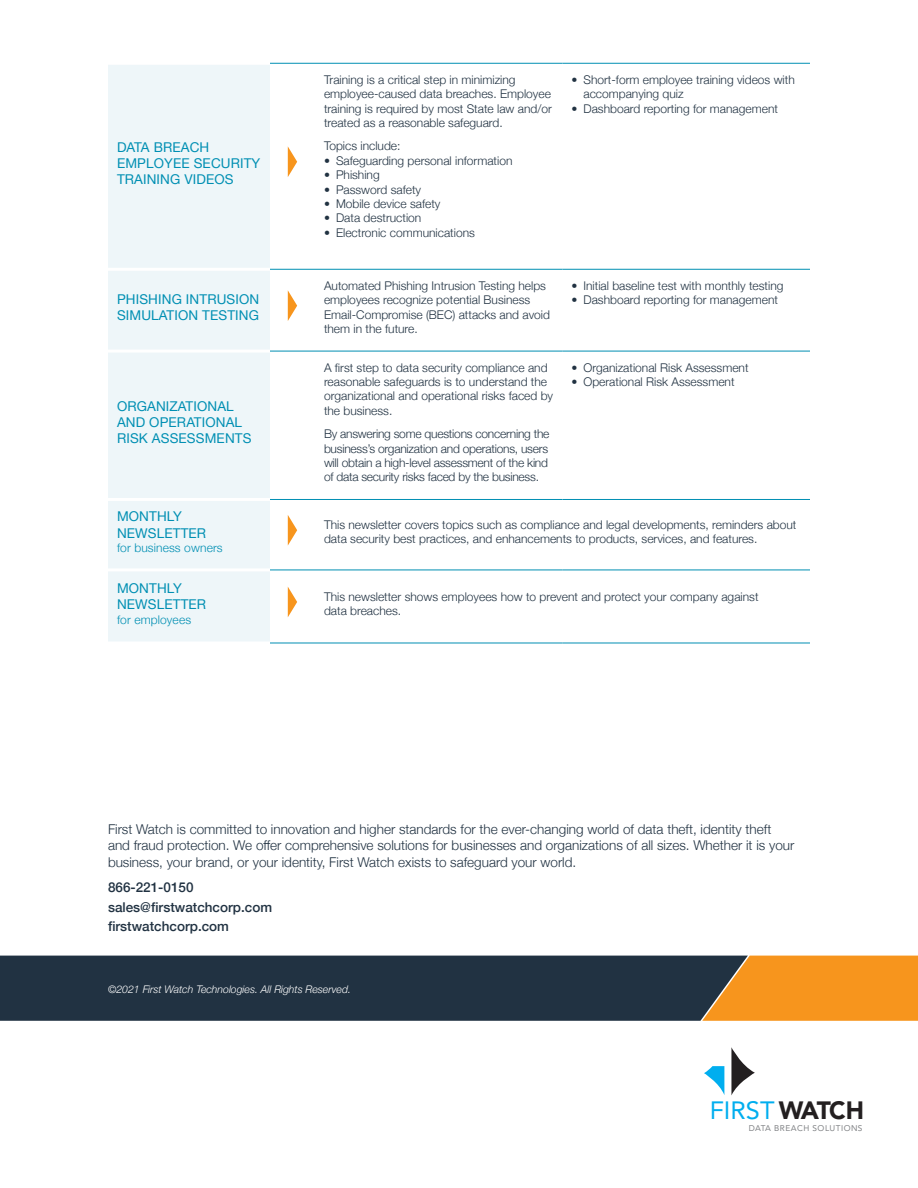
<style>
.page{position:relative;width:918px;height:1188px;background:#fff}
.page>*{position:absolute;margin:0;border:0;box-sizing:border-box;transform-origin:0 0}
.t1{font:24.9px "Avenir";color:#00aeef}
.Chart_P1{font:300 13.5px/16.5px "Helvetica Neue";color:#213242}
.Chart_H1{font:13.5px/16.2px "Helvetica Neue";letter-spacing:.01em;color:#008fb3}
.Chart_P1-2{font:500 13.5px "Helvetica Neue";color:#213242}
.Chart_P1-3{font:300 12px/14.4px "Helvetica Neue";color:#213242}
.Chart_P1-4{font:300 12px/14.4px "Helvetica Neue";letter-spacing:-.02em;color:#213242}
.Chart_H1-2{font:300 12px "Helvetica Neue";letter-spacing:.01em;color:#008fb3}
.t2{font:italic 300 10.5px "Helvetica Neue";color:#fff}
.t3{font:8.25px "Avenir";letter-spacing:.055em;color:#808285}
.s1{font-weight:900;color:#231f20}
</style>
<div class="page">
<div style="left:0;top:956px;width:702px;height:65px;background:#213242"></div>
<svg style="left:702px;top:956px;width:216px;height:65px;background:#e08b23"></svg>
<svg style="left:731px;top:1047px;width:24px;height:48px"></svg>
<svg style="left:704px;top:1066px;width:20px;height:28px"></svg>
<div style="left:108px;top:65px;width:162px;height:576px;background:#eef6f9"></div>
<hr style="left:108px;top:268px;width:162px;height:3px;background:#fff">
<hr style="left:108px;top:350px;width:162px;height:3px;background:#fff">
<hr style="left:108px;top:498px;width:162px;height:3px;background:#fff">
<hr style="left:108px;top:568px;width:162px;height:3px;background:#fff">
<hr style="left:270px;top:63px;width:45px;height:1px;background:#008fb3">
<hr style="left:315px;top:63px;width:247px;height:1px;background:#008fb3">
<hr style="left:562px;top:63px;width:248px;height:1px;background:#008fb3">
<hr style="left:270px;top:269px;width:45px;height:1px;background:#008fb3">
<hr style="left:315px;top:269px;width:247px;height:1px;background:#008fb3">
<hr style="left:562px;top:269px;width:248px;height:1px;background:#008fb3">
<hr style="left:270px;top:351px;width:45px;height:1px;background:#008fb3">
<hr style="left:315px;top:351px;width:247px;height:1px;background:#008fb3">
<hr style="left:562px;top:351px;width:248px;height:1px;background:#008fb3">
<hr style="left:270px;top:499px;width:45px;height:1px;background:#008fb3">
<hr style="left:315px;top:499px;width:247px;height:1px;background:#008fb3">
<hr style="left:562px;top:499px;width:248px;height:1px;background:#008fb3">
<hr style="left:270px;top:570px;width:45px;height:1px;background:#008fb3">
<hr style="left:315px;top:570px;width:247px;height:1px;background:#008fb3">
<hr style="left:562px;top:570px;width:248px;height:1px;background:#008fb3">
<hr style="left:270px;top:643px;width:45px;height:1px;background:#008fb3">
<hr style="left:315px;top:643px;width:247px;height:1px;background:#008fb3">
<hr style="left:562px;top:643px;width:248px;height:1px;background:#008fb3">
<svg style="left:288px;top:147px;width:9px;height:30px"></svg>
<svg style="left:288px;top:291px;width:9px;height:30px"></svg>
<svg style="left:288px;top:515px;width:9px;height:30px"></svg>
<svg style="left:288px;top:587px;width:9px;height:30px"></svg>
<p class="Chart_H1" style="left:117px;top:140px;width:145px">DATA BREACH<br>EMPLOYEE SECURITY<br>TRAINING VIDEOS</p>
<p class="Chart_H1" style="left:117px;top:292px;width:144px">PHISHING INTRUSION<br>SIMULATION TESTING</p>
<p class="Chart_H1" style="left:117px;top:399px;width:136px">ORGANIZATIONAL<br>AND OPERATIONAL<br>RISK ASSESSMENTS</p>
<p class="Chart_H1" style="left:117px;top:509px;width:91px">MONTHLY<br>NEWSLETTER</p>
<p class="Chart_H1-2" style="left:117px;top:538px;width:107px">for business owners</p>
<p class="Chart_H1" style="left:117px;top:581px;width:91px">MONTHLY<br>NEWSLETTER</p>
<p class="Chart_H1-2" style="left:117px;top:610px;width:76px">for employees</p>
<p class="Chart_P1-3" style="left:324px;top:72px;width:229px">Training is a critical step in minimizing employee-caused data breaches. Employee training is required by most State law and/or treated as a reasonable safeguard.</p>
<p class="Chart_P1-3" style="left:324px;top:138px;width:78px">Topics include:</p>
<p class="Chart_P1-3" style="left:324px;top:153px;width:190px">• Safeguarding personal information</p>
<p class="Chart_P1-3" style="left:324px;top:167px;width:57px">• Phishing</p>
<p class="Chart_P1-3" style="left:324px;top:181px;width:99px">• Password safety</p>
<p class="Chart_P1-3" style="left:324px;top:196px;width:118px">• Mobile device safety</p>
<p class="Chart_P1-3" style="left:324px;top:210px;width:99px">• Data destruction</p>
<p class="Chart_P1-3" style="left:324px;top:225px;width:152px">• Electronic communications</p>
<p class="Chart_P1-3" style="left:584px;top:72px;width:213px;text-indent:-12px">• Short-form employee training videos with accompanying quiz</p>
<p class="Chart_P1-3" style="left:572px;top:100px;width:208px">• Dashboard reporting for management</p>
<p class="Chart_P1-3" style="left:324px;top:278px;width:228px">Automated Phishing Intrusion Testing helps employees recognize potential Business Email-Compromise (BEC) attacks and avoid them in the future.</p>
<p class="Chart_P1-3" style="left:572px;top:278px;width:213px">• Initial baseline test with monthly testing</p>
<p class="Chart_P1-3" style="left:572px;top:292px;width:208px">• Dashboard reporting for management</p>
<p class="Chart_P1-3" style="left:324px;top:359px;width:231px">A first step to data security compliance and reasonable safeguards is to understand the organizational and operational risks faced by the business.</p>
<p class="Chart_P1-4" style="left:324px;top:426px;width:227px">By answering some questions concerning the business’s organization and operations, users will obtain a high-level assessment of the kind of data security risks faced by the business.</p>
<p class="Chart_P1-3" style="left:572px;top:359px;width:179px">• Organizational Risk Assessment</p>
<p class="Chart_P1-3" style="left:572px;top:374px;width:165px">• Operational Risk Assessment</p>
<p class="Chart_P1-3" style="left:324px;top:516px;width:474px">This newsletter covers topics such as compliance and legal developments, reminders about data security best practices, and enhancements to products, services, and features.</p>
<p class="Chart_P1-3" style="left:324px;top:588px;width:436px">This newsletter shows employees how to prevent and protect your company against data breaches.</p>
<p class="Chart_P1" style="left:108px;top:820px;width:688px">First Watch is committed to innovation and higher standards for the ever-changing world of data theft, identity theft and fraud protection. We offer comprehensive solutions for businesses and organizations of all sizes. Whether it is your business, your brand, or your identity, First Watch exists to safeguard your world.</p>
<p class="Chart_P1-2" style="left:108px;top:877px;width:87px">866-221-0150</p>
<p class="Chart_P1-2" style="left:108px;top:896px;width:166px">sales@firstwatchcorp.com</p>
<p class="Chart_P1-2" style="left:108px;top:916px;width:123px">firstwatchcorp.com</p>
<p class="t2" style="left:108px;top:981px;width:244px">©2021 First Watch Technologies. All Rights Reserved.</p>
<h1 class="t1" style="left:710px;top:1091px;width:156px">FIRST <span class="s1">WATCH</span></h1>
<p class="t3" style="left:749px;top:1121px;width:115px">DATA BREACH SOLUTIONS</p>
</div>
